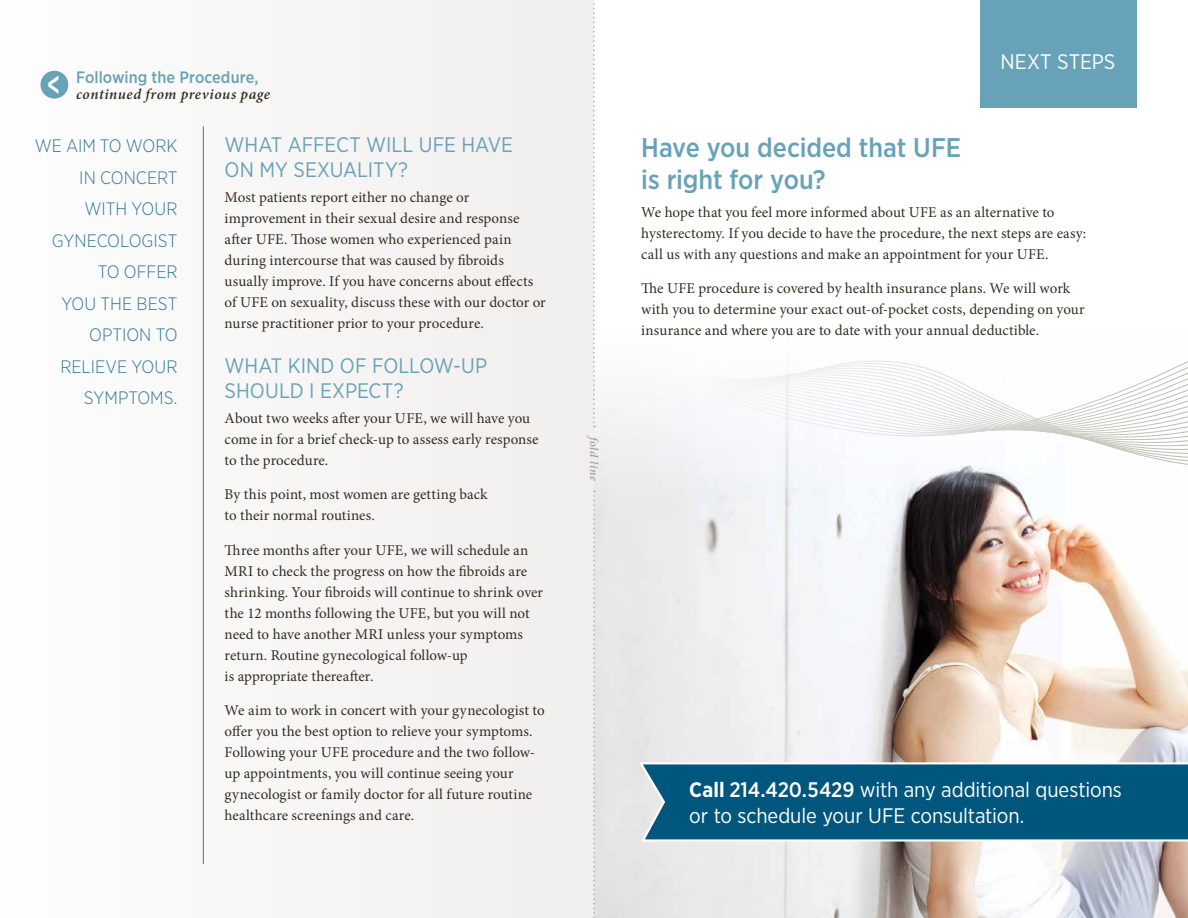
<style>
.page{position:relative;width:1188px;height:918px;background:#fff}
.page>*{position:absolute;margin:0;border:0;box-sizing:border-box;transform-origin:0 0}
.t1{font:500 27px/32.4px "Gotham Narrow";letter-spacing:-.005em;color:#68a2b9}
.t2{font:21px/25.2px "Gotham Narrow";letter-spacing:-.005em;color:#fff}
.t3{font:21px/25.2px "Gotham Narrow";color:#68a2b9}
.t4{font:300 18px/31.5px "Gotham Narrow";color:#337897;text-align:right}
.t5{font:500 16.5px "Gotham Narrow";color:#68a2b9}
.t6{font:15px/21px "Minion Pro";color:#332e20}
.t7{font:italic 600 15px "Minion Pro";letter-spacing:.035em;color:#332e20}
.t8{font:italic 600 12px "Minion Pro";color:#a9a19c}
.s1{font-weight:700}
.s2{font-weight:500}
</style>
<div class="page">
<img style="left:595px;top:495px;width:593px;height:423px">
<svg style="left:594px;top:467px;width:430px;height:28px;fill:#eff2f6"></svg>
<div style="left:0;top:0;width:594px;height:918px;background:#f7f6f5"></div>
<div style="left:981px;top:0;width:156px;height:108px;background:#68a2b9"></div>
<hr style="left:203px;top:126px;width:1px;height:738px;background:#706359">
<div style="left:41px;top:71px;width:27px;height:28px;background:#68a2b9;border-radius:50%"></div>
<svg style="left:48px;top:76px;width:10px;height:18px"></svg>
<svg style="left:637px;top:761px;width:551px;height:82px;background:#1b678a"></svg>
<svg style="left:594px;top:463px;width:594px;height:3px"></svg>
<svg style="left:594px;top:458px;width:594px;height:3px"></svg>
<svg style="left:593px;top:360px;width:595px;height:92px"></svg>
<svg style="left:593px;top:3px;width:2px;height:424px"></svg>
<svg style="left:593px;top:491px;width:2px;height:427px"></svg>
<p class="t5" style="left:76px;top:67px;width:184px">Following the Procedure,</p>
<p class="t7" style="left:76px;top:84px;width:195px">continued from previous page</p>
<p class="t4" style="left:35px;top:130px;width:144px">WE AIM TO WORK<br>IN CONCERT<br>WITH YOUR<br>GYNECOLOGIST<br>TO OFFER<br>YOU THE BEST<br>OPTION TO<br>RELIEVE YOUR<br>SYMPTOMS.</p>
<h2 class="t3" style="left:225px;top:131px;width:290px">WHAT AFFECT WILL UFE HAVE<br>ON MY SEXUALITY?</h2>
<p class="t6" style="left:225px;top:186px;width:323px">Most patients report either no change or improvement in their sexual desire and response after UFE. Those women who experienced pain during intercourse that was caused by fibroids usually improve. If you have concerns about effects of UFE on sexuality, discuss these with our doctor or nurse practitioner prior to your procedure.</p>
<h2 class="t3" style="left:225px;top:353px;width:264px">WHAT KIND OF FOLLOW-UP<br>SHOULD I EXPECT?</h2>
<p class="t6" style="left:225px;top:407px;width:315px">About two weeks after your UFE, we will have you come in for a brief check-up to assess early response to the procedure.</p>
<p class="t6" style="left:225px;top:484px;width:265px">By this point, most women are getting back to their normal routines.</p>
<p class="t6" style="left:225px;top:539px;width:320px">Three months after your UFE, we will schedule an MRI to check the progress on how the fibroids are shrinking. Your fibroids will continue to shrink over the 12 months following the UFE, but you will not need to have another MRI unless your symptoms return. Routine gynecological follow-up<br>is appropriate thereafter.</p>
<p class="t6" style="left:225px;top:700px;width:322px">We aim to work in concert with your gynecologist to offer you the best option to relieve your symptoms.<br>Following your UFE procedure and the two follow&shy;up appointments, you will continue seeing your gynecologist or family doctor for all future routine healthcare screenings and care.</p>
<p class="t8" style="left:603px;top:437px;width:45px;rotate:90deg">fold line</p>
<h2 class="t2" style="left:1001px;top:48px;width:116px">NEXT STEPS</h2>
<h1 class="t1" style="left:641px;top:131px;width:321px">Have you decided that UFE is right for you?</h1>
<p class="t6" style="left:641px;top:202px;width:447px">We hope that you feel more informed about UFE as an alternative to hysterectomy. If you decide to have the procedure, the next steps are easy: call us with any questions and make an appointment for your UFE.</p>
<p class="t6" style="left:641px;top:278px;width:445px">The UFE procedure is covered by health insurance plans. We will work with you to determine your exact out-of-pocket costs, depending on your insurance and where you are to date with your annual deductible.</p>
<h2 class="t2" style="left:689px;top:777px;width:434px"><span class="s1">Call</span> <span class="s2">214.420.5429</span> with any additional questions or to schedule your UFE consultation.</h2>
</div>
